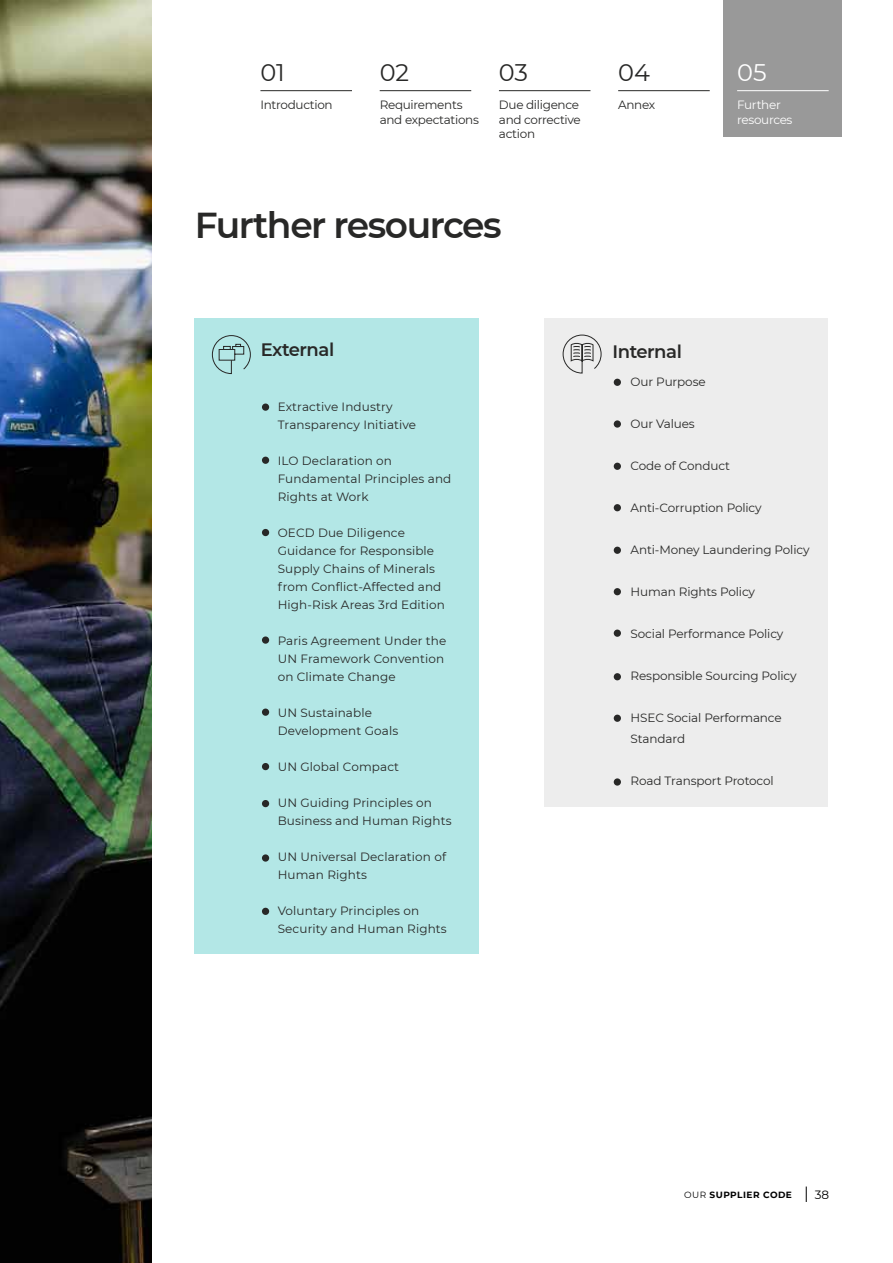
<style>
.page{position:relative;width:893px;height:1263px;background:#fff}
.page>*{position:absolute;margin:0;border:0;box-sizing:border-box;transform-origin:0 0}
.t1{font:600 36px "Montserrat";letter-spacing:-.04em;color:#282827}
.t2{font:24px "Montserrat";color:#282827}
.t3{font:24px "Montserrat";color:#fff}
.t4{font:600 18px "Montserrat";letter-spacing:-.025em;color:#282827}
.t5{font:12px/18px "Montserrat";letter-spacing:.01em;color:#282827}
.t6{font:12px/21px "Montserrat";letter-spacing:-.01em;color:#282827}
.t7{font:12px/14.4px "Montserrat";letter-spacing:-.025em;color:#282827}
.t8{font:12px/14.4px "Montserrat";letter-spacing:-.025em;color:#fff}
.t9{font:12px "Montserrat";color:#000}
.t10{font:700 9px "Montserrat";letter-spacing:.05em;color:#000}
.s1{font-weight:400}
</style>
<div class="page">
<img style="left:0;top:0;width:151px;height:1263px">
<div style="left:544px;top:318px;width:284px;height:488px;background:#ededed"></div>
<svg style="left:562px;top:334px;width:40px;height:40px"></svg>
<div style="left:614px;top:379px;width:7px;height:7px;background:#282827;border-radius:50%"></div>
<div style="left:614px;top:420px;width:7px;height:8px;background:#282827;border-radius:50%"></div>
<div style="left:614px;top:463px;width:7px;height:7px;background:#282827;border-radius:50%"></div>
<div style="left:614px;top:504px;width:7px;height:7px;background:#282827;border-radius:50%"></div>
<div style="left:614px;top:547px;width:7px;height:7px;background:#282827;border-radius:50%"></div>
<div style="left:614px;top:588px;width:7px;height:7px;background:#282827;border-radius:50%"></div>
<div style="left:614px;top:629px;width:7px;height:8px;background:#282827;border-radius:50%"></div>
<div style="left:614px;top:673px;width:7px;height:7px;background:#282827;border-radius:50%"></div>
<div style="left:614px;top:715px;width:7px;height:7px;background:#282827;border-radius:50%"></div>
<div style="left:614px;top:778px;width:7px;height:8px;background:#282827;border-radius:50%"></div>
<div style="left:195px;top:318px;width:284px;height:635px;background:#b3e7e6"></div>
<svg style="left:212px;top:335px;width:39px;height:39px"></svg>
<div style="left:262px;top:403px;width:7px;height:8px;background:#282827;border-radius:50%"></div>
<div style="left:262px;top:457px;width:7px;height:7px;background:#282827;border-radius:50%"></div>
<div style="left:262px;top:529px;width:7px;height:7px;background:#282827;border-radius:50%"></div>
<div style="left:262px;top:636px;width:7px;height:8px;background:#282827;border-radius:50%"></div>
<div style="left:262px;top:708px;width:7px;height:8px;background:#282827;border-radius:50%"></div>
<div style="left:262px;top:854px;width:7px;height:8px;background:#282827;border-radius:50%"></div>
<div style="left:262px;top:800px;width:7px;height:7px;background:#282827;border-radius:50%"></div>
<div style="left:262px;top:763px;width:7px;height:7px;background:#282827;border-radius:50%"></div>
<div style="left:262px;top:908px;width:7px;height:7px;background:#282827;border-radius:50%"></div>
<div style="left:723px;top:0;width:119px;height:136px;background:#999"></div>
<svg style="left:806px;top:1186px;width:1px;height:16px"></svg>
<hr style="left:618px;top:90px;width:92px;height:1px;background:#282827">
<hr style="left:499px;top:90px;width:91px;height:1px;background:#282827">
<hr style="left:380px;top:90px;width:91px;height:1px;background:#282827">
<hr style="left:260px;top:90px;width:92px;height:1px;background:#282827">
<hr style="left:737px;top:90px;width:92px;height:1px;background:#fff">
<h2 class="t2" style="left:260px;top:56px;width:26px">01</h2>
<h2 class="t2" style="left:380px;top:56px;width:31px">02</h2>
<h2 class="t2" style="left:499px;top:56px;width:31px">03</h2>
<h2 class="t2" style="left:618px;top:56px;width:33px">04</h2>
<h2 class="t3" style="left:737px;top:56px;width:31px">05</h2>
<p class="t7" style="left:260px;top:98px;width:74px">Introduction</p>
<p class="t7" style="left:380px;top:98px;width:101px">Requirements and expectations</p>
<p class="t7" style="left:499px;top:98px;width:83px">Due diligence and corrective action</p>
<p class="t5" style="left:618px;top:96px;width:39px">Annex</p>
<p class="t8" style="left:737px;top:98px;width:57px">Further resources</p>
<h1 class="t1" style="left:195px;top:199px;width:308px">Further resources</h1>
<h3 class="t4" style="left:261px;top:337px;width:75px">External</h3>
<p class="t5" style="left:278px;top:397px;width:140px">Extractive Industry<br>Transparency Initiative</p>
<p class="t5" style="left:278px;top:451px;width:175px">ILO Declaration on<br>Fundamental Principles and<br>Rights at Work</p>
<p class="t5" style="left:278px;top:523px;width:169px">OECD Due Diligence<br>Guidance for Responsible<br>Supply Chains of Minerals from Conflict-Affected and<br>High-Risk Areas 3rd Edition</p>
<p class="t5" style="left:278px;top:631px;width:170px">Paris Agreement Under the<br>UN Framework Convention on Climate Change</p>
<p class="t5" style="left:278px;top:703px;width:122px">UN Sustainable<br>Development Goals</p>
<p class="t5" style="left:278px;top:757px;width:123px">UN Global Compact</p>
<p class="t5" style="left:278px;top:793px;width:175px">UN Guiding Principles on<br>Business and Human Rights</p>
<p class="t5" style="left:278px;top:847px;width:170px">UN Universal Declaration of<br>Human Rights</p>
<p class="t5" style="left:278px;top:901px;width:171px">Voluntary Principles on<br>Security and Human Rights</p>
<h3 class="t4" style="left:612px;top:339px;width:71px">Internal</h3>
<p class="t6" style="left:631px;top:371px;width:77px">Our Purpose</p>
<p class="t6" style="left:631px;top:413px;width:66px">Our Values</p>
<p class="t6" style="left:631px;top:455px;width:101px">Code of Conduct</p>
<p class="t6" style="left:631px;top:497px;width:133px">Anti-Corruption Policy</p>
<p class="t6" style="left:631px;top:539px;width:180px">Anti-Money Laundering Policy</p>
<p class="t6" style="left:631px;top:581px;width:126px">Human Rights Policy</p>
<p class="t6" style="left:631px;top:623px;width:154px">Social Performance Policy</p>
<p class="t6" style="left:631px;top:665px;width:168px">Responsible Sourcing Policy</p>
<p class="t6" style="left:631px;top:707px;width:153px">HSEC Social Performance<br>Standard</p>
<p class="t6" style="left:631px;top:770px;width:145px">Road Transport Protocol</p>
<p class="t10" style="left:684px;top:1188px;width:109px"><span class="s1">OUR</span> SUPPLIER CODE</p>
<p class="t9" style="left:815px;top:1186px;width:16px">38</p>
</div>
